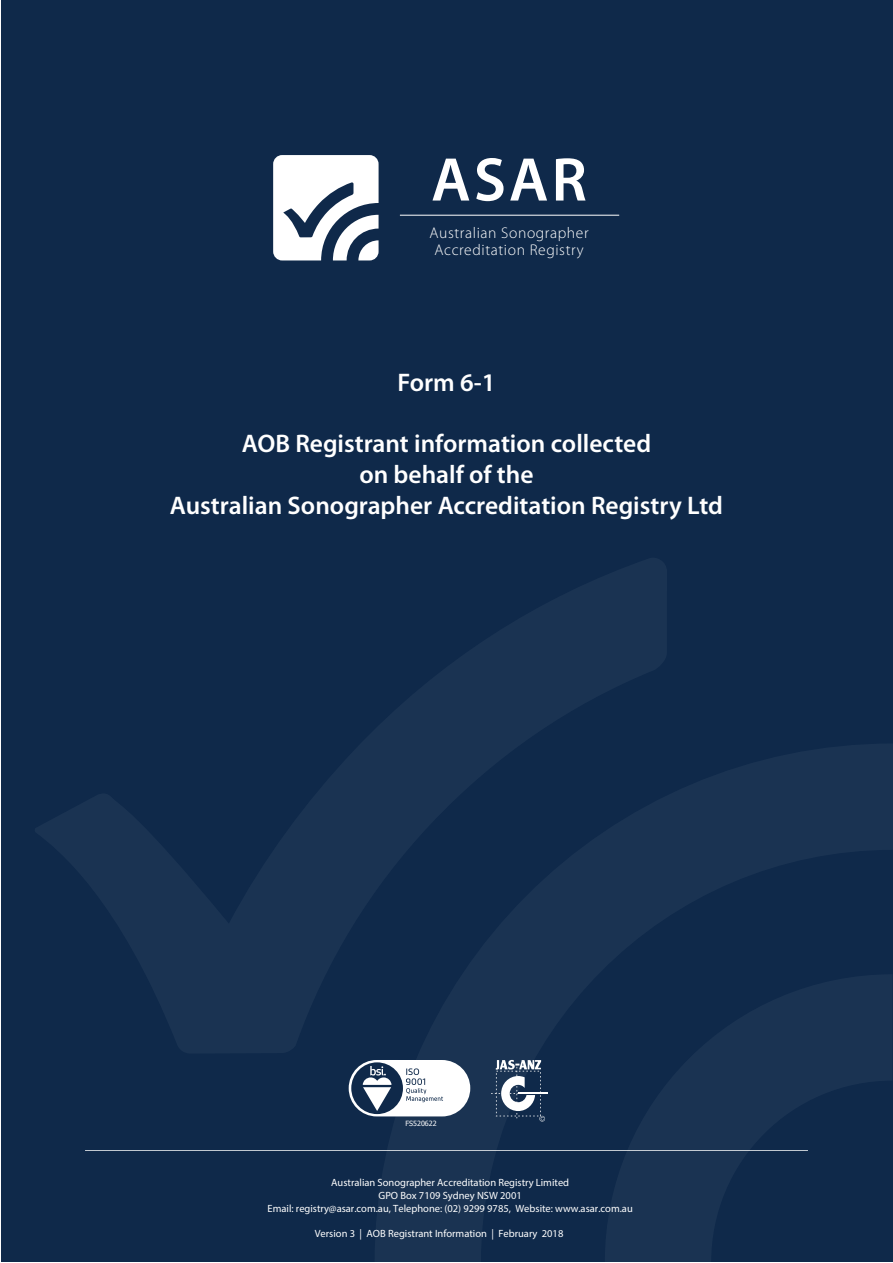
<style>
.page{position:relative;width:893px;height:1263px;background:#fff}
.page>*{position:absolute;margin:0;border:0;box-sizing:border-box;transform-origin:0 0}
.t1{font:600 62.25px "Myriad Pro";color:#fff}
.t2{font:600 25.5px/30.6px "Myriad Pro";color:#fff;text-align:center}
.t3{font:300 15.6px/17.2px "Myriad Pro";letter-spacing:.04em;color:#fff;text-align:center}
.t4{font:10.5px/12.8px "Myriad Pro";color:#fff;text-align:center}
.t5{font:7.2px "Tahoma";color:#fff}
</style>
<div class="page">
<div style="left:1px;top:1px;width:891px;height:1261px;background:#0f294a"></div>
<svg style="left:375px;top:743px;width:518px;height:519px"></svg>
<svg style="left:35px;top:558px;width:632px;height:496px"></svg>
<hr style="left:400px;top:215px;width:219px;height:1px;background:#fff">
<svg style="left:273px;top:155px;width:106px;height:105px"></svg>
<hr style="left:85px;top:1150px;width:723px;height:1px;background:#fff">
<hr style="left:518px;top:1092px;width:30px;height:1px;background:#fff">
<svg style="left:491px;top:1060px;width:54px;height:61px"></svg>
<svg style="left:349px;top:1060px;width:121px;height:56px"></svg>
<h1 class="t1" style="left:431px;top:145px;width:157px">ASAR</h1>
<h3 class="t3" style="left:430px;top:224px;width:161px">Australian Sonographer<br>Accreditation Registry</h3>
<h2 class="t2" style="left:397px;top:368px;width:99px">Form 6-1</h2>
<h2 class="t2" style="left:170px;top:429px;width:555px">AOB Registrant information collected<br>on behalf of the<br>Australian Sonographer Accreditation Registry Ltd</h2>
<p class="t5" style="left:405px;top:1119px;width:33px">FS520622</p>
<p class="t4" style="left:268px;top:1176px;width:367px">Australian Sonographer Accreditation Registry Limited<br>GPO Box 7109 Sydney NSW 2001<br>Email: registry@asar.com.au, Telephone: (02) 9299 9785, Website: www.asar.com.au</p>
<p class="t4" style="left:315px;top:1227px;width:250px">Version 3 | AOB Registrant Information | February 2018</p>
</div>
